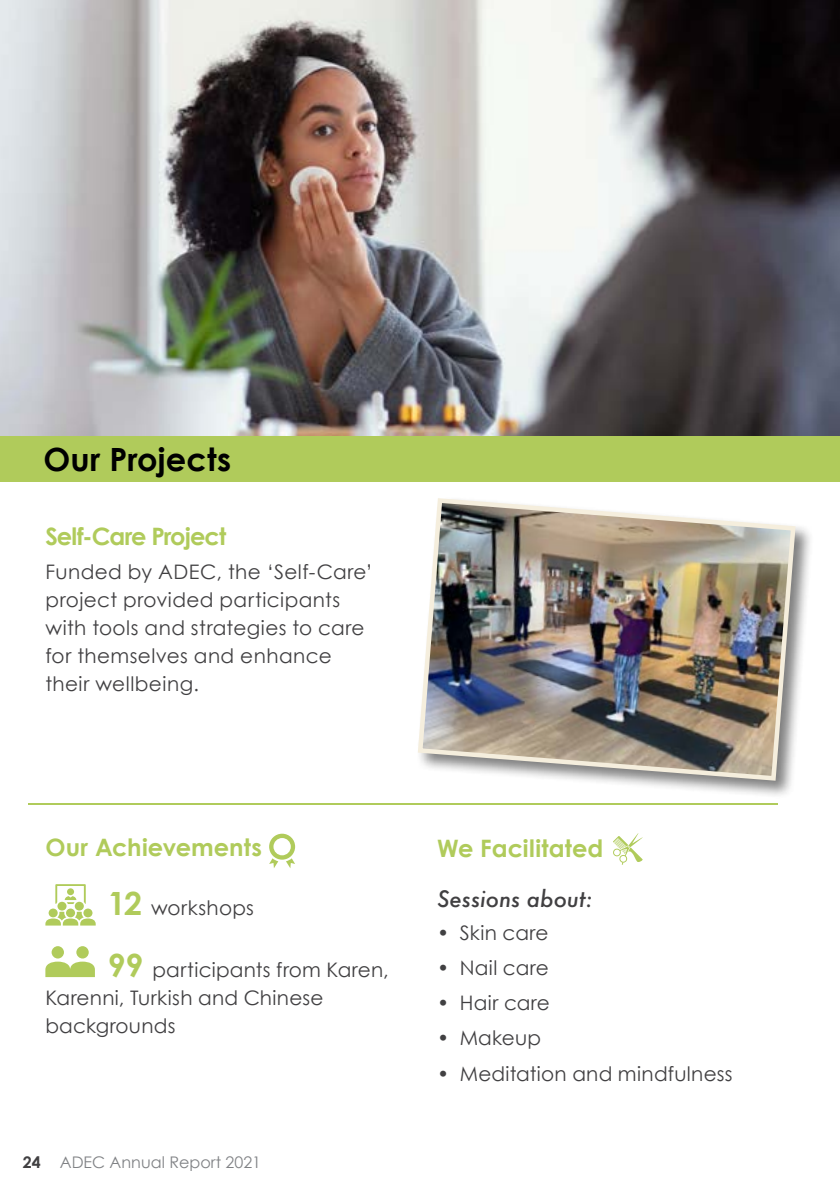
<style>
.page{position:relative;width:840px;height:1191px;background:#fff}
.page>*{position:absolute;margin:0;border:0;box-sizing:border-box;transform-origin:0 0}
.t1{font:700 32px "Century Gothic";color:#000}
.t2{font:700 24px "Century Gothic";letter-spacing:-.005em;color:#b0cb5b}
.t3{font:700 24px "Century Gothic";letter-spacing:-.04em;color:#b0cb5b}
.t4{font:italic 500 22px "Futura";letter-spacing:.005em;color:#414042}
.t5{font:20px/28px "Century Gothic";letter-spacing:.02em;color:#414042}
.t6{font:16px "Century Gothic";color:#808285}
.s1{font-weight:700;font-size:32px;color:#b0cb5b}
.s2{font-weight:700;color:#414042}
</style>
<div class="page">
<hr style="left:28px;top:803px;width:749px;height:2px;background:#b0cb5b">
<img style="left:0;top:0;width:839px;height:437px">
<svg style="left:269px;top:833px;width:26px;height:35px"></svg>
<svg style="left:55px;top:884px;width:31px;height:20px"></svg>
<div style="left:57px;top:901px;width:9px;height:9px;background:#b0cb5b;border-radius:50%"></div>
<div style="left:75px;top:901px;width:9px;height:9px;background:#b0cb5b;border-radius:50%"></div>
<svg style="left:66px;top:908px;width:9px;height:9px"></svg>
<svg style="left:83px;top:908px;width:9px;height:9px"></svg>
<svg style="left:49px;top:908px;width:9px;height:9px"></svg>
<svg style="left:45px;top:911px;width:51px;height:14px"></svg>
<div style="left:52px;top:946px;width:12px;height:12px;background:#b0cb5b;border-radius:50%"></div>
<div style="left:76px;top:946px;width:13px;height:12px;background:#b0cb5b;border-radius:50%"></div>
<svg style="left:45px;top:961px;width:50px;height:16px"></svg>
<div style="left:415px;top:496px;width:398px;height:303px;background:#000;opacity:.5"></div>
<img style="left:415px;top:496px;width:382px;height:287px">
<svg style="left:613px;top:833px;width:30px;height:31px"></svg>
<div style="left:0;top:437px;width:839px;height:45px;background:#b0cb5b"></div>
<h1 class="t1" style="left:43px;top:439px;width:189px">Our Projects</h1>
<p class="t3" style="left:45px;top:521px;width:182px">Self-Care Project</p>
<p class="t5" style="left:45px;top:557px;width:329px">Funded by ADEC, the ‘Self-Care’ project provided participants with tools and strategies to care for themselves and enhance their wellbeing.</p>
<p class="t2" style="left:45px;top:832px;width:218px">Our Achievements</p>
<p class="t2" style="left:437px;top:833px;width:168px">We Facilitated</p>
<p class="t4" style="left:437px;top:883px;width:157px">Sessions about:</p>
<p class="t5" style="left:437px;top:918px;width:113px">• Skin care</p>
<p class="t5" style="left:437px;top:953px;width:113px">• Nail care</p>
<p class="t5" style="left:437px;top:988px;width:114px">• Hair care</p>
<p class="t5" style="left:437px;top:1024px;width:106px">• Makeup</p>
<p class="t5" style="left:437px;top:1059px;width:297px">• Meditation and mindfulness</p>
<p class="t5" style="left:108px;top:893px;width:147px"><span class="s1">12</span> workshops</p>
<p class="t5" style="left:45px;top:955px;width:345px;text-indent:62px"><span class="s1">99</span> participants from Karen,<br>Karenni, Turkish and Chinese backgrounds</p>
<p class="t6" style="left:23px;top:1152px;width:240px"><span class="s2">24</span> ADEC Annual Report 2021</p>
</div>
